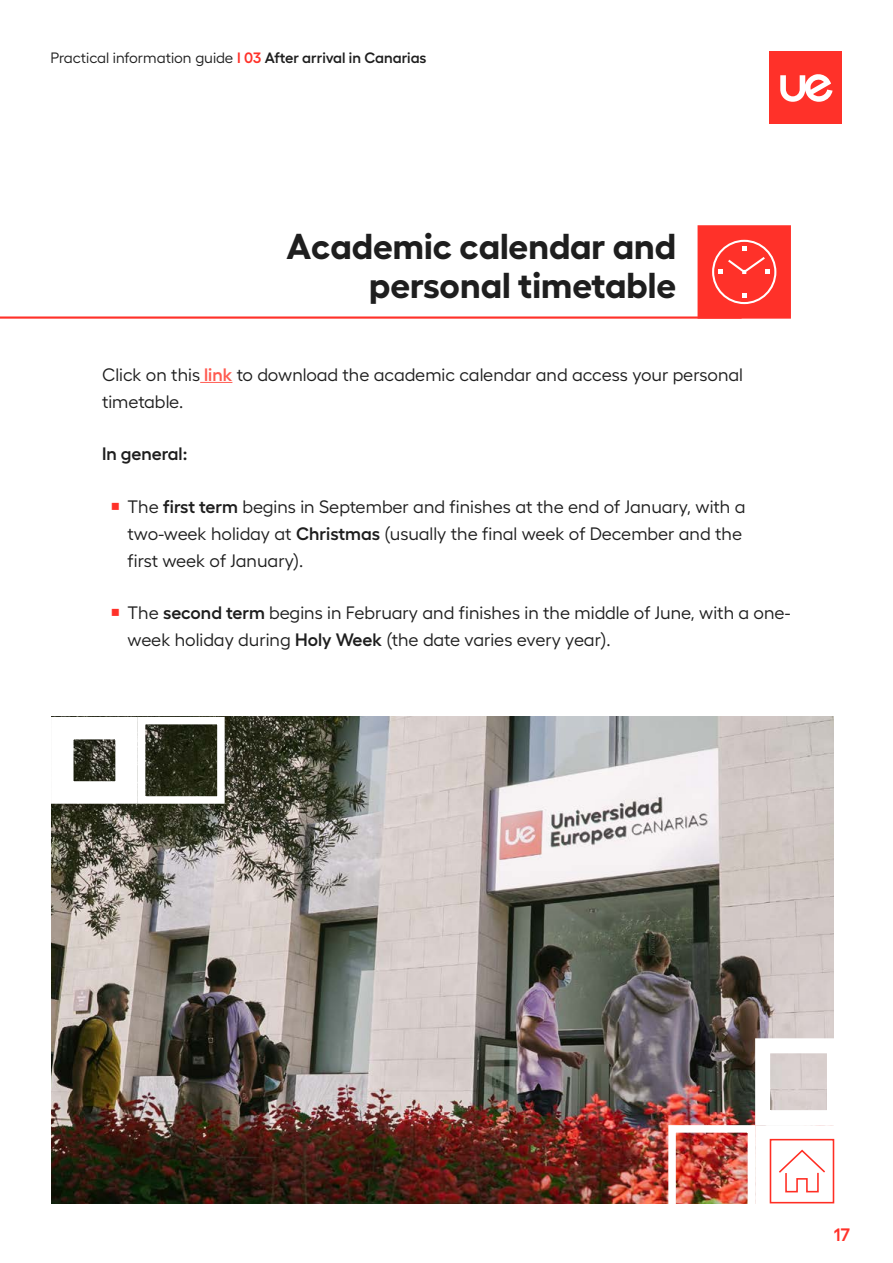
<style>
.page{position:relative;width:893px;height:1263px;background:#fff}
.page>*{position:absolute;margin:0;border:0;box-sizing:border-box;transform-origin:0 0}
.t1{font:700 36px/39px "Hellix";color:#1e1e1e;text-align:right}
.t2{font:18px/27px "Hellix";color:#1e1e1e}
.t3{font:600 18px "Hellix";color:#1e1e1e}
.t4{font:600 18px "Hellix";color:#ff3129}
.t5{font:15px "Hellix";color:#1e1e1e}
.s1{font-weight:600;color:#ff3129}
.s2{font-weight:600}
.s3{font-weight:600;color:#ff5a50}
</style>
<div class="page">
<div style="left:770px;top:51px;width:72px;height:72px;background:#ff3129"></div>
<svg style="left:780px;top:74px;width:53px;height:28px"></svg>
<hr style="left:200px;top:382px;width:32px;height:1px;background:#ff5a50">
<hr style="left:0;top:316px;width:742px;height:3px;background:#ff3129">
<div style="left:697px;top:225px;width:94px;height:94px;background:#ff3129;border:3px solid #ff3129"></div>
<svg style="left:712px;top:240px;width:64px;height:64px"></svg>
<img style="left:51px;top:717px;width:782px;height:486px">
<div style="left:755px;top:1125px;width:87px;height:87px;background:#fff"></div>
<div style="left:138px;top:717px;width:87px;height:87px;border:8px solid #fff"></div>
<div style="left:668px;top:1125px;width:87px;height:87px;border:8px solid #fff"></div>
<svg style="left:769px;top:1138px;width:66px;height:66px"></svg>
<p class="t5" style="left:50px;top:47px;width:378px">Practical information guide <span class="s1">I 03</span> <span class="s2">After arrival in Canarias</span></p>
<h1 class="t1" style="left:286px;top:223px;width:391px">Academic calendar and personal timetable</h1>
<p class="t2" style="left:102px;top:359px;width:643px">Click on this <span class="s3">link</span> to download the academic calendar and access your personal timetable.</p>
<p class="t3" style="left:102px;top:440px;width:87px">In general:</p>
<p class="t2" style="left:128px;top:491px;width:619px">The <span class="s2">first term</span> begins in September and finishes at the end of January, with a two-week holiday at <span class="s2">Christmas</span> (usually the final week of December and the first week of January).</p>
<p class="t2" style="left:128px;top:597px;width:664px">The <span class="s2">second term</span> begins in February and finishes in the middle of June, with a one&shy;week holiday during <span class="s2">Holy Week</span> (the date varies every year).</p>
<p class="t4" style="left:834px;top:1220px;width:17px">17</p>
</div>
